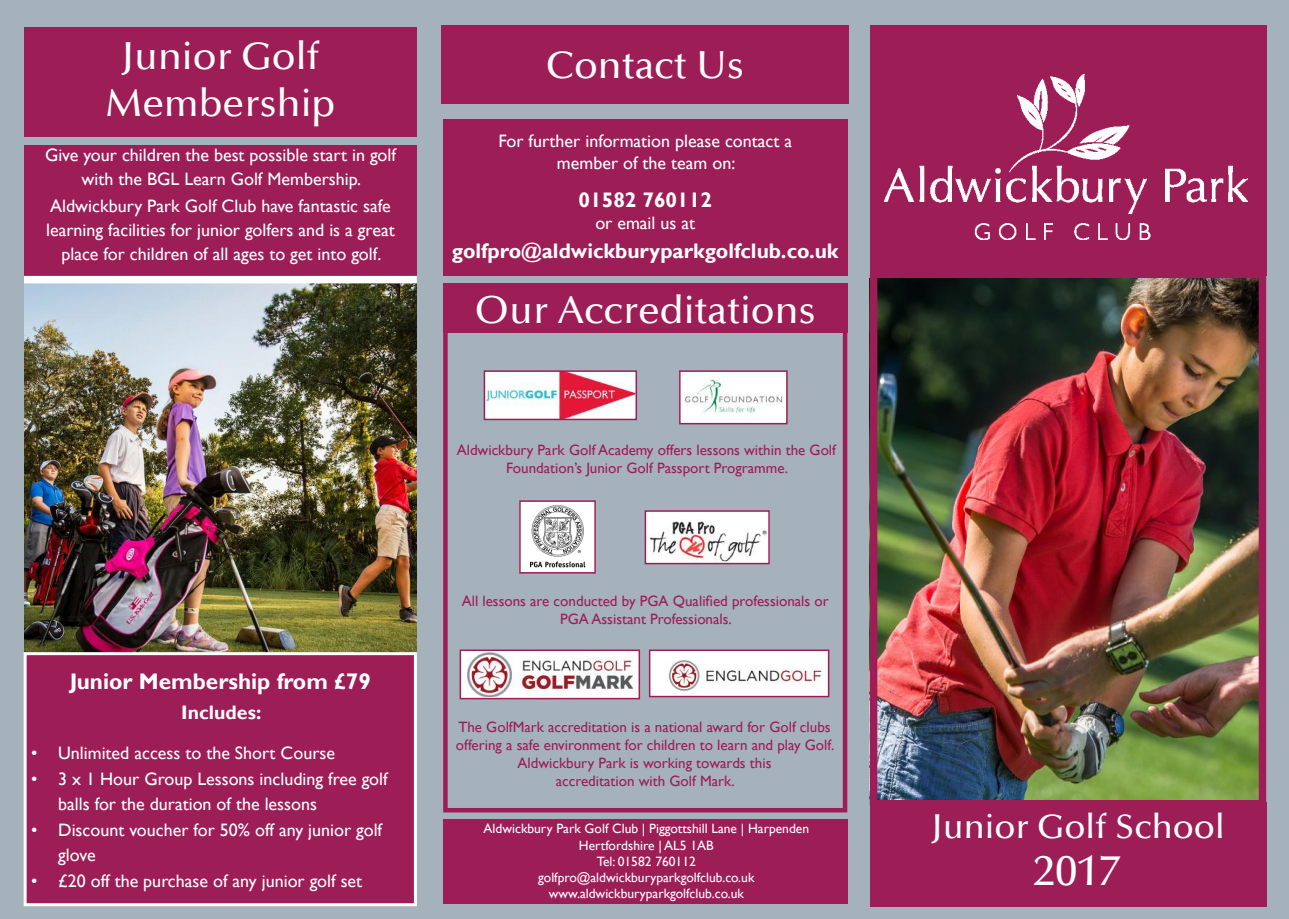
<style>
.page{position:relative;width:1289px;height:919px;background:#fff}
.page>*{position:absolute;margin:0;border:0;box-sizing:border-box;transform-origin:0 0}
.t1{font:500 43.5px "Optima";color:#fff}
.t2{font:500 39px/46.8px "Optima";color:#fff;text-align:center}
.t3{font:500 34.5px "Optima";color:#fff}
.t4{font:700 22.5px "Gill Sans";color:#fff}
.t5{font:700 21px "Gill Sans";color:#fff}
.t6{font:700 19.5px "Gill Sans";color:#fff}
.t7{font:18px/24px "Gill Sans";color:#fff;text-align:center}
.t8{font:15px/18px "Gill Sans";color:#9d1d57;text-align:center}
.t9{font:13.5px/16.2px "Gill Sans";color:#fff;text-align:center}
</style>
<div class="page">
<div style="left:0;top:0;width:1288px;height:918px;background:#a6b2bb"></div>
<div style="left:869px;top:801px;width:397px;height:105px;background:#9d1d57"></div>
<div style="left:443px;top:308px;width:404px;height:504px;background:#a6b2bb;border:4px solid #9d1d57"></div>
<div style="left:441px;top:26px;width:407px;height:78px;background:#9d1d57"></div>
<div style="left:443px;top:819px;width:404px;height:84px;background:#9d1d57"></div>
<div style="left:24px;top:27px;width:393px;height:110px;background:#9d1d57"></div>
<div style="left:443px;top:283px;width:404px;height:50px;background:#9d1d57"></div>
<div style="left:460px;top:650px;width:179px;height:48px;background:#fff"></div>
<img style="left:467px;top:652px;width:165px;height:44px">
<div style="left:459px;top:649px;width:181px;height:50px;border:2px solid #9d1d57"></div>
<img style="left:647px;top:513px;width:119px;height:48px">
<div style="left:644px;top:510px;width:125px;height:54px;border:2px solid #9d1d57"></div>
<img style="left:682px;top:373px;width:102px;height:48px">
<div style="left:679px;top:370px;width:108px;height:54px;border:2px solid #9d1d57"></div>
<img style="left:486px;top:373px;width:148px;height:44px">
<div style="left:483px;top:370px;width:154px;height:50px;border:2px solid #9d1d57"></div>
<img style="left:522px;top:503px;width:71px;height:67px">
<div style="left:519px;top:500px;width:77px;height:73px;border:2px solid #9d1d57"></div>
<div style="left:24px;top:145px;width:393px;height:369px;background:#9d1d57"></div>
<div style="left:443px;top:119px;width:404px;height:157px;background:#9d1d57"></div>
<img style="left:877px;top:278px;width:381px;height:521px">
<img style="left:24px;top:283px;width:393px;height:369px">
<div style="left:25px;top:653px;width:390px;height:251px;background:#9d1d57"></div>
<div style="left:24px;top:652px;width:393px;height:254px;border:3px solid #fff"></div>
<div style="left:24px;top:276px;width:393px;height:7px;background:#fff"></div>
<img style="left:652px;top:652px;width:174px;height:42px">
<div style="left:649px;top:649px;width:180px;height:48px;border:2px solid #9d1d57"></div>
<div style="left:869px;top:26px;width:397px;height:250px;background:#9d1d57"></div>
<div style="left:1258px;top:275px;width:8px;height:530px;background:#9d1d57"></div>
<div style="left:869px;top:275px;width:8px;height:530px;background:#9d1d57"></div>
<img style="left:884px;top:74px;width:363px;height:165px">
<h2 class="t2" style="left:106px;top:34px;width:231px">Junior Golf<br>Membership</h2>
<p class="t7" style="left:45px;top:143px;width:352px">Give your children the best possible start in golf with the BGL Learn Golf Membership.</p>
<p class="t7" style="left:46px;top:194px;width:350px">Aldwickbury Park Golf Club have fantastic safe learning facilities for junior golfers and is a great place for children of all ages to get into golf.</p>
<p class="t4" style="left:70px;top:667px;width:302px">Junior Membership from £79</p>
<p class="t6" style="left:181px;top:700px;width:82px">Includes:</p>
<p class="t7" style="left:31px;top:741px;width:305px">• Unlimited access to the Short Course</p>
<p class="t7" style="left:58px;top:766px;width:331px;line-height:25.5px;text-align:left;text-indent:-27px">• 3 x 1 Hour Group Lessons including free golf balls for the duration of the lessons</p>
<p class="t7" style="left:58px;top:817px;width:325px;line-height:25.5px;text-align:left;text-indent:-27px">• Discount voucher for 50% off any junior golf glove</p>
<p class="t7" style="left:31px;top:868px;width:332px">• £20 off the purchase of any junior golf set</p>
<h2 class="t2" style="left:546px;top:43px;width:200px">Contact Us</h2>
<p class="t7" style="left:498px;top:129px;width:295px;line-height:22.5px">For further information please contact a member of the team on:</p>
<p class="t5" style="left:578px;top:187px;width:135px">01582 760112</p>
<p class="t7" style="left:595px;top:211px;width:101px">or email us at</p>
<p class="t5" style="left:452px;top:238px;width:388px">golfpro@aldwickburyparkgolfclub.co.uk</p>
<h2 class="t2" style="left:474px;top:287px;width:343px">Our Accreditations</h2>
<p class="t8" style="left:456px;top:441px;width:381px">Aldwickbury Park Golf Academy offers lessons within the Golf<br>Foundation’s Junior Golf Passport Programme.</p>
<p class="t8" style="left:461px;top:592px;width:368px">All lessons are conducted by PGA Qualified professionals or<br>PGA Assistant Professionals.</p>
<p class="t8" style="left:456px;top:718px;width:380px">The GolfMark accreditation is a national award for Golf clubs offering a safe environment for children to learn and play Golf.<br>Aldwickbury Park is working towards this<br>accreditation with Golf Mark.</p>
<p class="t9" style="left:483px;top:820px;width:327px">Aldwickbury Park Golf Club | Piggottshill Lane | Harpenden Hertfordshire | AL5 1AB<br>Tel: 01582 760112<br>golfpro@aldwickburyparkgolfclub.co.uk www.aldwickburyparkgolfclub.co.uk</p>
<h3 class="t3" style="left:931px;top:806px;width:295px">Junior Golf School</h3>
<h1 class="t1" style="left:1033px;top:845px;width:88px">2017</h1>
</div>
